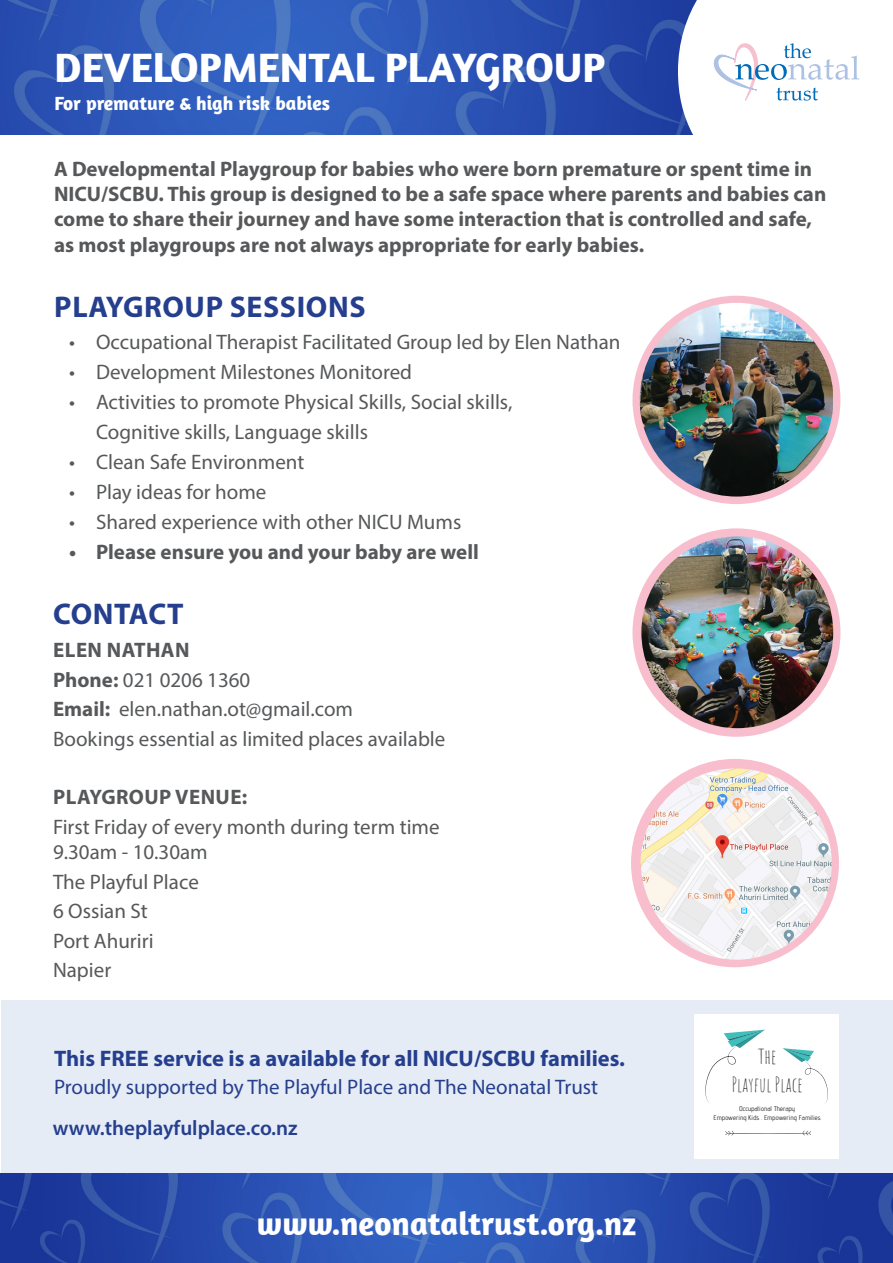
<style>
.page{position:relative;width:893px;height:1263px;background:#fff}
.page>*{position:absolute;margin:0;border:0;box-sizing:border-box;transform-origin:0 0}
.t1{font:700 42px "Amaranth";color:#fff}
.t2{font:700 33px "Amaranth";color:#fff}
.COPY{font:700 30px "Myriad Pro";letter-spacing:.02em;color:#253f8e}
.COPY-2{font:700 22.5px "Myriad Pro";color:#253f8e}
.COPY-3{font:21px/25.2px "Myriad Pro";color:#57585a}
.COPY-4{font:700 21px/25.2px "Myriad Pro";color:#57585a}
.COPY-5{font:21px "Myriad Pro";color:#253f8e}
.COPY-6{font:700 21px "Myriad Pro";letter-spacing:.02em;color:#57585a}
.COPY-7{font:600 21px "Myriad Pro";color:#253f8e}
.t3{font:19.95px "Amatic SC";color:#333}
.t4{font:700 19.5px "Amaranth";color:#fff}
.t5{font:500 6.75px/9.1px "Advent Pro";color:#333;text-align:center}
.s1{font-weight:700}
</style>
<div class="page">
<div style="left:1px;top:1000px;width:892px;height:173px;background:#e6ecf6"></div>
<img style="left:0;top:1173px;width:893px;height:90px">
<img style="left:1px;top:0;width:677px;height:135px">
<svg style="left:678px;top:0;width:182px;height:135px"></svg>
<div style="left:631px;top:759px;width:208px;height:208px;background:#f8becd;border-radius:50%"></div>
<div style="left:632px;top:296px;width:208px;height:208px;background:#f8becd;border-radius:50%"></div>
<img style="left:640px;top:303px;width:193px;height:193px">
<div style="left:632px;top:528px;width:208px;height:209px;background:#f8becd;border-radius:50%"></div>
<img style="left:641px;top:536px;width:192px;height:192px;border-radius:96px">
<img style="left:640px;top:768px;width:192px;height:192px;border-radius:95px">
<div style="left:695px;top:1015px;width:144px;height:144px;background:#fff"></div>
<svg style="left:783px;top:1048px;width:45px;height:56px"></svg>
<svg style="left:705px;top:1030px;width:60px;height:73px"></svg>
<svg style="left:725px;top:1130px;width:86px;height:5px"></svg>
<p class="t1" style="left:55px;top:41px;width:552px">DEVELOPMENTAL PLAYGROUP</p>
<p class="t4" style="left:55px;top:91px;width:277px">For premature &amp; high risk babies</p>
<p class="COPY-4" style="left:54px;top:156px;width:774px">A Developmental Playgroup for babies who were born premature or spent time in NICU/SCBU. This group is designed to be a safe space where parents and babies can come to share their journey and have some interaction that is controlled and safe, as most playgroups are not always appropriate for early babies.</p>
<p class="COPY" style="left:54px;top:287px;width:313px">PLAYGROUP SESSIONS</p>
<p class="COPY-3" style="left:69px;top:329px;width:553px">• Occupational Therapist Facilitated Group led by Elen Nathan</p>
<p class="COPY-3" style="left:69px;top:359px;width:345px">• Development Milestones Monitored</p>
<p class="COPY-3" style="left:96px;top:387px;width:418px;line-height:30px;text-indent:-27px">• Activities to promote Physical Skills, Social skills,<br>Cognitive skills, Language skills</p>
<p class="COPY-3" style="left:69px;top:449px;width:237px">• Clean Safe Environment</p>
<p class="COPY-3" style="left:69px;top:479px;width:199px">• Play ideas for home</p>
<p class="COPY-3" style="left:69px;top:509px;width:394px">• Shared experience with other NICU Mums</p>
<p class="COPY-4" style="left:69px;top:539px;width:411px">• Please ensure you and your baby are well</p>
<p class="COPY" style="left:53px;top:595px;width:132px">CONTACT</p>
<p class="COPY-6" style="left:53px;top:636px;width:138px">ELEN NATHAN</p>
<p class="COPY-3" style="left:53px;top:667px;width:199px"><span class="s1">Phone:</span> 021 0206 1360</p>
<p class="COPY-3" style="left:53px;top:696px;width:302px"><span class="s1">Email:</span> elen.nathan.ot@gmail.com</p>
<p class="COPY-3" style="left:53px;top:726px;width:394px">Bookings essential as limited places available</p>
<p class="COPY-6" style="left:53px;top:784px;width:195px">PLAYGROUP VENUE:</p>
<p class="COPY-3" style="left:53px;top:814px;width:388px">First Friday of every month during term time<br>9.30am - 10.30am</p>
<p class="COPY-3" style="left:53px;top:869px;width:147px">The Playful Place</p>
<p class="COPY-3" style="left:53px;top:898px;width:96px">6 Ossian St</p>
<p class="COPY-3" style="left:53px;top:927px;width:102px">Port Ahuriri</p>
<p class="COPY-3" style="left:53px;top:957px;width:60px">Napier</p>
<p class="COPY-2" style="left:54px;top:1043px;width:573px">This FREE service is a available for all NICU/SCBU families.</p>
<p class="t3" style="left:758px;top:1042px;width:20px">The</p>
<p class="COPY-5" style="left:54px;top:1074px;width:546px">Proudly supported by The Playful Place and The Neonatal Trust</p>
<p class="t3" style="left:732px;top:1070px;width:72px">Playful Place</p>
<p class="COPY-7" style="left:53px;top:1115px;width:246px">www.theplayfulplace.co.nz</p>
<p class="t2" style="left:257px;top:1203px;width:381px">www.neonataltrust.org.nz</p>
<p class="t5" style="left:713px;top:1104px;width:109px">Occupational Therapy<br>Empowering Kids . Empowering Families</p>
</div>
